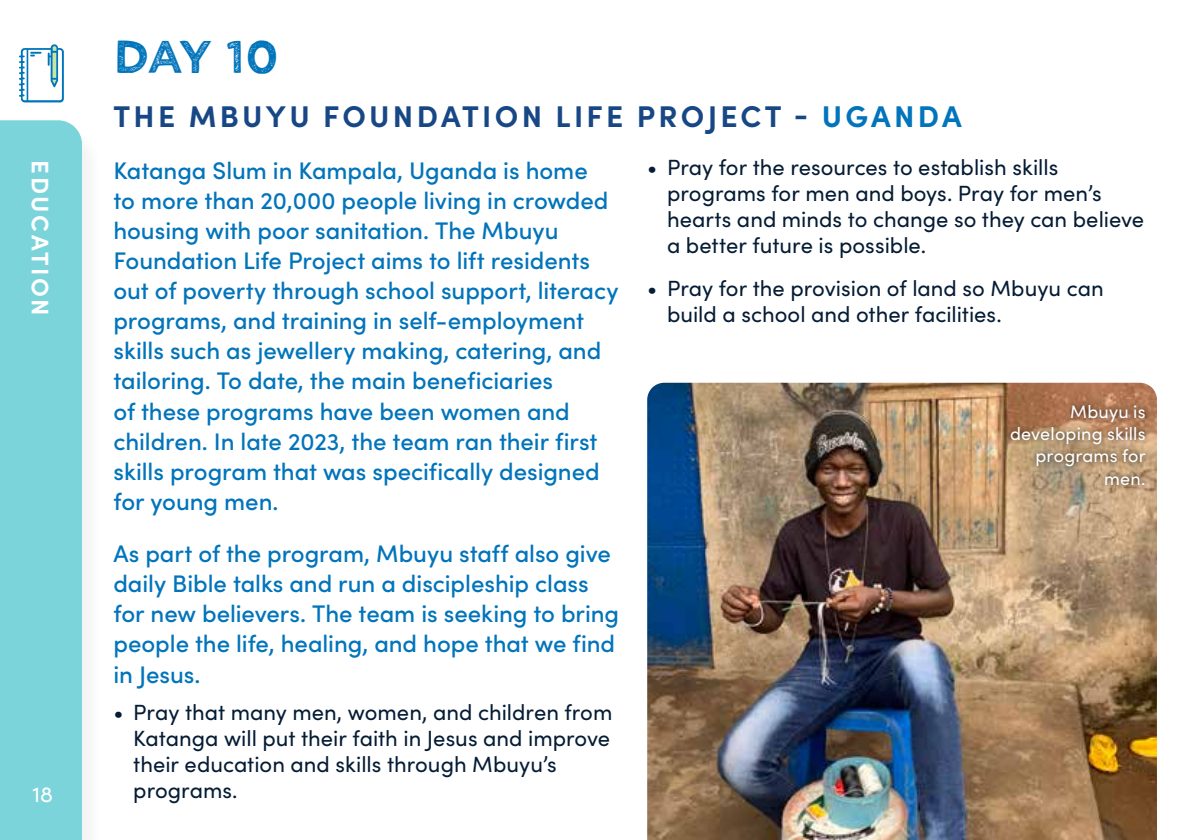
<style>
.page{position:relative;width:1191px;height:840px;background:#fff}
.page>*{position:absolute;margin:0;border:0;box-sizing:border-box;transform-origin:0 0}
.t1{font:46px "Wicked Grit";color:#0174bb}
.t2{font:700 30px "Sofia Pro";letter-spacing:.11em;color:#184785}
.t3{font:500 24px/30px "Sofia Pro";letter-spacing:-.005em;color:#0174bb}
.t4{font:700 24px "Sofia Pro";letter-spacing:.11em;color:#fff}
.t5{font:22px/26px "Sofia Pro";color:#051c35}
.t6{font:22px "Sofia Pro";color:#fff}
.t7{font:18px/22px "Sofia Pro";letter-spacing:.01em;color:#fff;text-align:right}
.s1{color:#0174bb}
</style>
<div class="page">
<div style="left:0;top:126px;width:104px;height:713px;background:#f9f9f9"></div>
<div style="left:0;top:120px;width:82px;height:719px;background:#7ad4da"></div>
<svg style="left:19px;top:44px;width:45px;height:58px"></svg>
<img style="left:647px;top:382px;width:510px;height:457px">
<div style="left:1005px;top:399px;width:145px;height:90px;background:#000;opacity:.75"></div>
<p class="t4" style="left:59px;top:160px;width:157px;rotate:90deg">EDUCATION</p>
<p class="t6" style="left:32px;top:777px;width:22px">18</p>
<h1 class="t1" style="left:113px;top:27px;width:167px">DAY 10</h1>
<p class="t2" style="left:114px;top:93px;width:850px">THE MBUYU FOUNDATION LIFE PROJECT - <span class="s1">UGANDA</span></p>
<p class="t3" style="left:113px;top:154px;width:507px">Katanga Slum in Kampala, Uganda is home<br>to more than 20,000 people living in crowded housing with poor sanitation. The Mbuyu Foundation Life Project aims to lift residents out of poverty through school support, literacy programs, and training in self-employment skills such as jewellery making, catering, and tailoring. To date, the main beneficiaries<br>of these programs have been women and children. In late 2023, the team ran their first skills program that was specifically designed for young men.</p>
<p class="t3" style="left:113px;top:537px;width:507px">As part of the program, Mbuyu staff also give daily Bible talks and run a discipleship class for new believers. The team is seeking to bring people the life, healing, and hope that we find in Jesus.</p>
<p class="t5" style="left:133px;top:697px;width:480px;text-indent:-20px">• Pray that many men, women, and children from Katanga will put their faith in Jesus and improve their education and skills through Mbuyu’s programs.</p>
<p class="t5" style="left:667px;top:153px;width:479px;text-indent:-20px">• Pray for the resources to establish skills programs for men and boys. Pray for men’s hearts and minds to change so they can believe a better future is possible.</p>
<p class="t5" style="left:667px;top:274px;width:438px;text-indent:-20px">• Pray for the provision of land so Mbuyu can build a school and other facilities.</p>
<p class="t7" style="left:1010px;top:400px;width:137px">Mbuyu is developing skills programs for men.</p>
</div>
